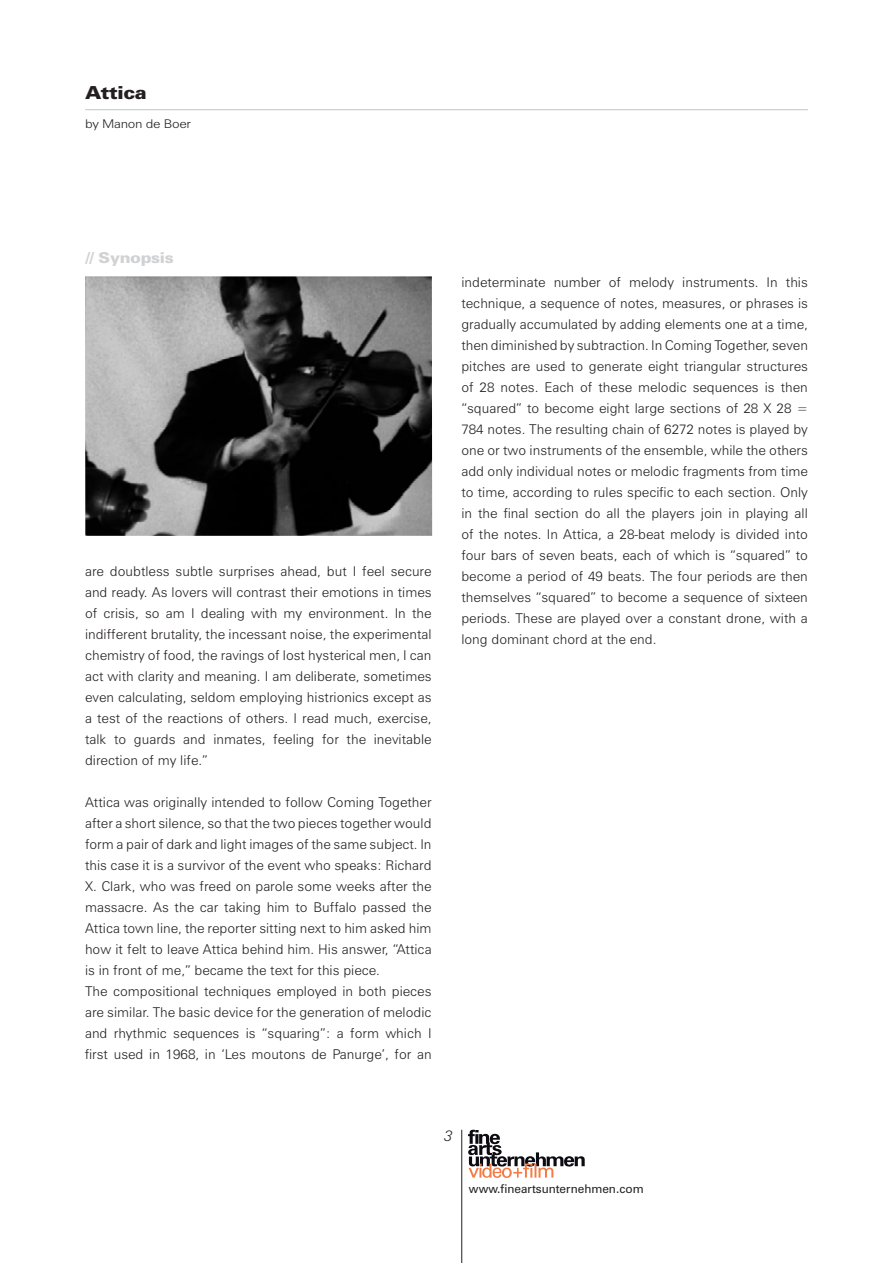
<style>
.page{position:relative;width:893px;height:1263px;background:#fff}
.page>*{position:absolute;margin:0;border:0;box-sizing:border-box;transform-origin:0 0}
.t1{font:900 18px "Zurich BT";letter-spacing:-.02em;color:#231f20;scale:1.1 1}
.t2{font:900 15px "Zurich BT";letter-spacing:-.02em;color:#d1d2d4;scale:1.1 1}
.t3{font:italic 300 15px "Zurich BT";color:#231f20}
.t4{font:300 13.5px/21px "Zurich BT";color:#231f20;text-align:justify}
.t5{font:12px "Zurich BT";color:#231f20}
.t6{font:300 12px "Zurich BT";letter-spacing:-.02em;color:#231f20;scale:1.1 1}
</style>
<div class="page">
<hr style="left:85px;top:109px;width:723px;height:1px;background:#d1d2d4">
<hr style="left:461px;top:1130px;width:1px;height:133px;background:#231f20">
<svg style="left:468px;top:1130px;width:117px;height:48px"></svg>
<img style="left:85px;top:276px;width:347px;height:260px">
<h1 class="t1" style="left:85px;top:82px;width:58px">Attica</h1>
<p class="t6" style="left:85px;top:116px;width:98px">by Manon de Boer</p>
<p class="t2" style="left:85px;top:249px;width:82px">// Synopsis</p>
<p class="t4" style="left:85px;top:561px;width:348px">are doubtless subtle surprises ahead, but I feel secure and ready. As lovers will contrast their emotions in times of crisis, so am I dealing with my environment. In the indifferent brutality, the incessant noise, the experimental chemistry of food, the ravings of lost hysterical men, I can act with clarity and meaning. I am deliberate, sometimes even calculating, seldom employing histrionics except as a test of the reactions of others. I read much, exercise, talk to guards and inmates, feeling for the inevitable direction of my life.”</p>
<p class="t4" style="left:85px;top:792px;width:348px;text-align:left">Attica was originally intended to follow Coming Together after a short silence, so that the two pieces together would form a pair of dark and light images of the same subject. In this case it is a survivor of the event who speaks: Richard X. Clark, who was freed on parole some weeks after the massacre. As the car taking him to Buffalo passed the Attica town line, the reporter sitting next to him asked him how it felt to leave Attica behind him. His answer, “Attica is in front of me,” became the text for this piece.<br>The compositional techniques employed in both pieces are similar. The basic device for the generation of melodic and rhythmic sequences is “squaring”: a form which I first used in 1968, in ‘Les moutons de Panurge’, for an</p>
<p class="t4" style="left:461px;top:271px;width:348px">indeterminate number of melody instruments. In this technique, a sequence of notes, measures, or phrases is gradually accumulated by adding elements one at a time, then diminished by subtraction. In Coming Together, seven pitches are used to generate eight triangular structures of 28 notes. Each of these melodic sequences is then “squared” to become eight large sections of 28 X 28 = 784 notes. The resulting chain of 6272 notes is played by one or two instruments of the ensemble, while the others add only individual notes or melodic fragments from time to time, according to rules specific to each section. Only in the final section do all the players join in playing all of the notes. In Attica, a 28-beat melody is divided into four bars of seven beats, each of which is “squared” to become a period of 49 beats. The four periods are then themselves “squared” to become a sequence of sixteen periods. These are played over a constant drone, with a long dominant chord at the end.</p>
<p class="t3" style="left:445px;top:1127px;width:10px">3</p>
<p class="t5" style="left:469px;top:1181px;width:176px">www.fineartsunternehmen.com</p>
</div>
